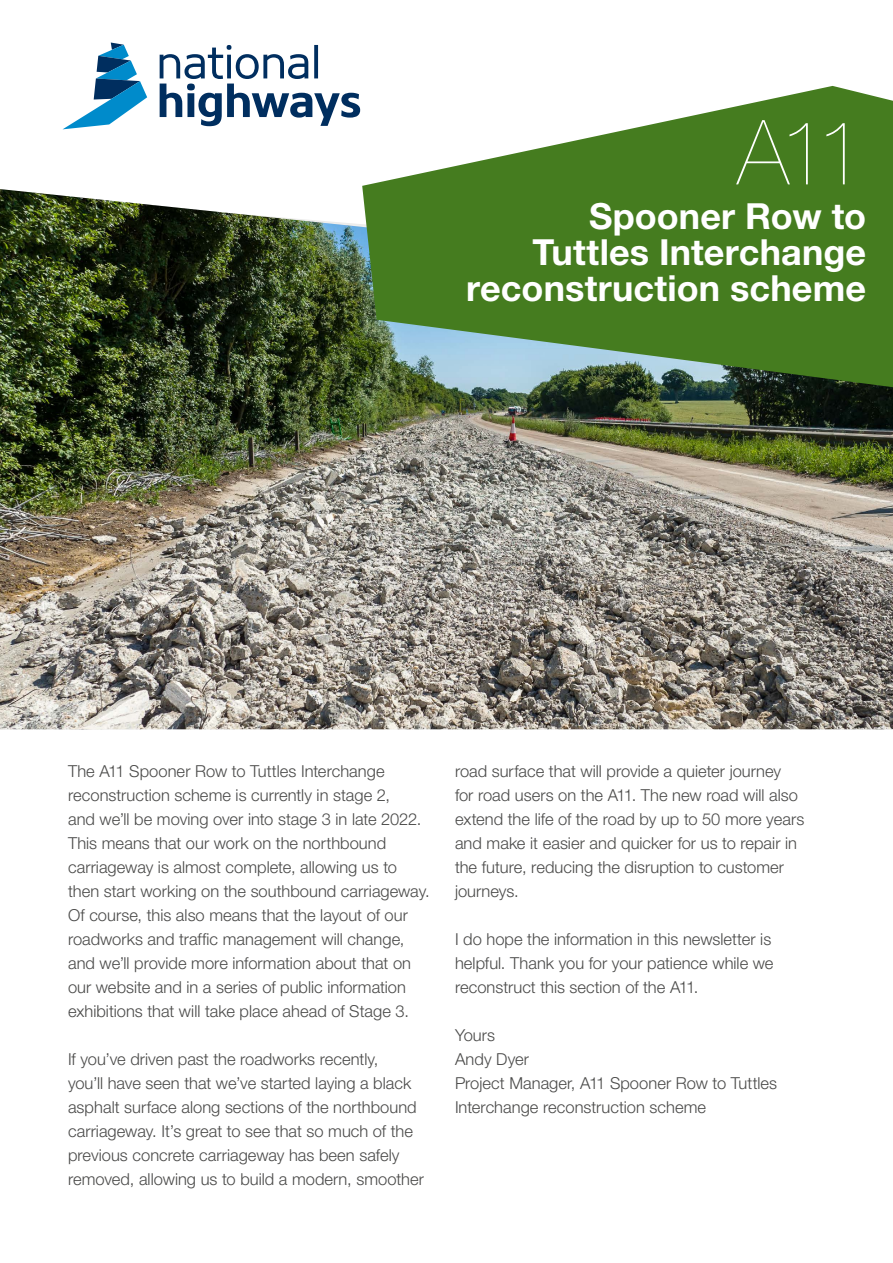
<style>
.page{position:relative;width:893px;height:1263px;background:#fff}
.page>*{position:absolute;margin:0;border:0;box-sizing:border-box;transform-origin:0 0}
.t1{font:200 90px "Helvetica Neue LT Pro";color:#fff}
.t2{font:700 36px/36px "Helvetica Neue LT Pro";letter-spacing:.005em;color:#fff;text-align:right}
.t3{font:300 16.5px/24px "Helvetica Neue LT Pro";color:#4a4a49}
</style>
<div class="page">
<img style="left:0;top:189px;width:893px;height:540px">
<svg style="left:362px;top:86px;width:531px;height:303px;fill:#457c1f"></svg>
<svg style="left:63px;top:43px;width:84px;height:86px"></svg>
<svg style="left:160px;top:45px;width:200px;height:81px"></svg>
<h1 class="t1" style="left:737px;top:100px;width:130px">A11</h1>
<h2 class="t2" style="left:466px;top:197px;width:402px">Spooner Row to<br>Tuttles Interchange reconstruction scheme</h2>
<p class="t3" style="left:68px;top:759px;width:363px">The A11 Spooner Row to Tuttles Interchange reconstruction scheme is currently in stage 2,<br>and we’ll be moving over into stage 3 in late 2022.<br>This means that our work on the northbound carriageway is almost complete, allowing us to then start working on the southbound carriageway.<br>Of course, this also means that the layout of our roadworks and traffic management will change, and we’ll provide more information about that on our website and in a series of public information exhibitions that will take place ahead of Stage 3.</p>
<p class="t3" style="left:68px;top:1047px;width:357px">If you’ve driven past the roadworks recently,<br>you’ll have seen that we’ve started laying a black asphalt surface along sections of the northbound carriageway. It’s great to see that so much of the previous concrete carriageway has been safely removed, allowing us to build a modern, smoother</p>
<p class="t3" style="left:455px;top:759px;width:351px">road surface that will provide a quieter journey<br>for road users on the A11. The new road will also extend the life of the road by up to 50 more years and make it easier and quicker for us to repair in the future, reducing the disruption to customer journeys.</p>
<p class="t3" style="left:455px;top:927px;width:320px">I do hope the information in this newsletter is helpful. Thank you for your patience while we reconstruct this section of the A11.</p>
<p class="t3" style="left:455px;top:1023px;width:324px">Yours<br>Andy Dyer<br>Project Manager, A11 Spooner Row to Tuttles<br>Interchange reconstruction scheme</p>
</div>
